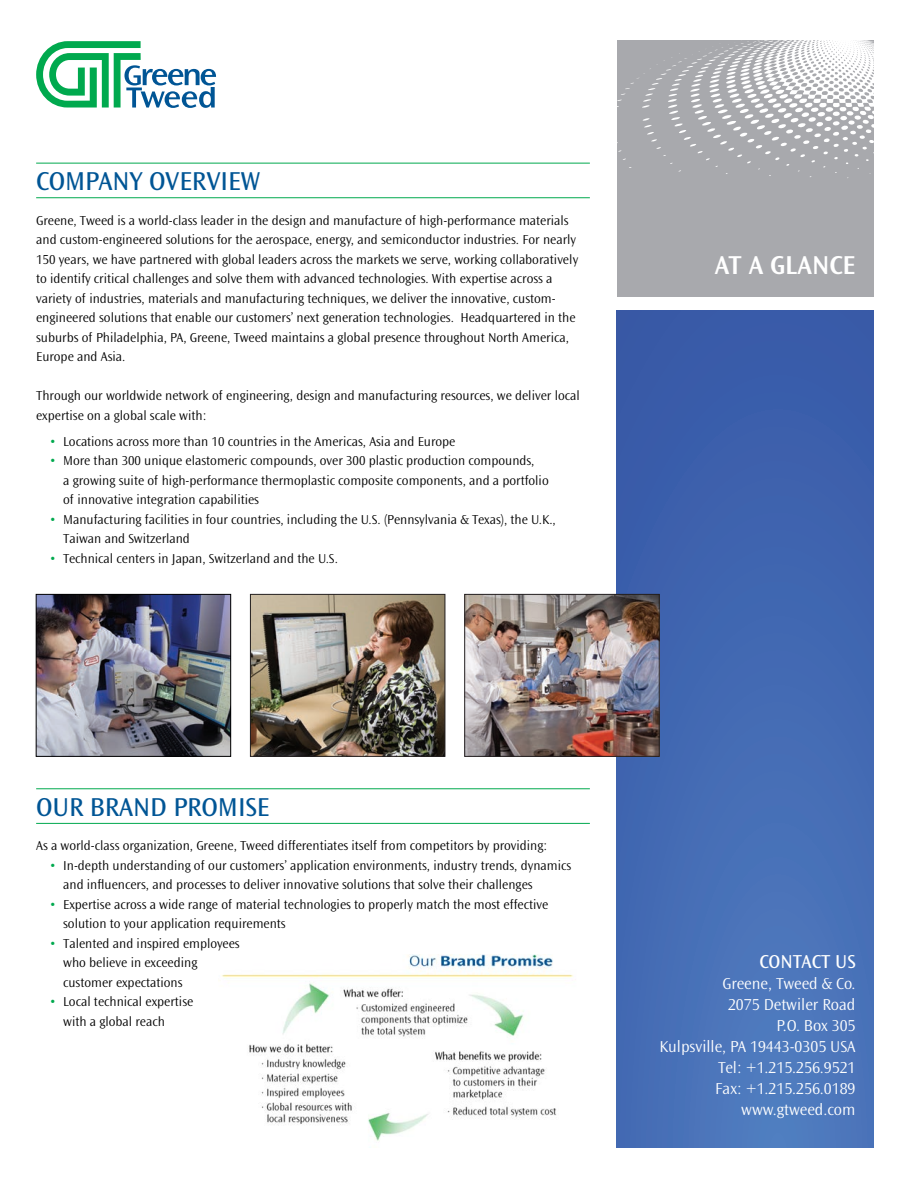
<style>
.page{position:relative;width:914px;height:1188px;background:#fff}
.page>*{position:absolute;margin:0;border:0;box-sizing:border-box;transform-origin:0 0}
.t1{font:27px "Ocean Sans Std";letter-spacing:-.005em;color:#005595}
.t2{font:600 27px "Ocean Sans Std";color:#fff}
.t3{font:19.5px "Ocean Sans Std";color:#fff}
.t4{font:300 16.5px/21px "Ocean Sans Std";color:#fff;text-align:right}
.t5{font:300 13.5px/19.5px "Ocean Sans Std";color:#000001}
.s1{color:#00a94e}
</style>
<div class="page">
<img style="left:221px;top:954px;width:352px;height:187px">
<div style="left:617px;top:310px;width:256px;height:838px;background:linear-gradient(to bottom,#385aa8,#4d78bd)"></div>
<div style="left:617px;top:40px;width:256px;height:257px;background:#a8a9ad"></div>
<svg style="left:617px;top:40px;width:256px;height:138px"></svg>
<img style="left:252px;top:596px;width:191px;height:159px">
<div style="left:250px;top:594px;width:195px;height:163px;border:1px solid #231f20"></div>
<img style="left:466px;top:596px;width:191px;height:159px">
<div style="left:464px;top:594px;width:195px;height:163px;border:1px solid #231f20"></div>
<img style="left:38px;top:596px;width:191px;height:159px">
<div style="left:36px;top:594px;width:195px;height:163px;border:1px solid #000001"></div>
<svg style="left:36px;top:41px;width:180px;height:67px"></svg>
<hr style="left:36px;top:163px;width:554px;height:1px;background:#00a94e">
<hr style="left:36px;top:197px;width:554px;height:1px;background:#00a94e">
<hr style="left:36px;top:788px;width:554px;height:1px;background:#00a94e">
<hr style="left:36px;top:823px;width:554px;height:1px;background:#00a94e">
<h1 class="t1" style="left:36px;top:166px;width:226px">COMPANY OVERVIEW</h1>
<p class="t5" style="left:36px;top:211px;width:543px">Greene, Tweed is a world-class leader in the design and manufacture of high-performance materials and custom-engineered solutions for the aerospace, energy, and semiconductor industries. For nearly 150 years, we have partnered with global leaders across the markets we serve, working collaboratively to identify critical challenges and solve them with advanced technologies. With expertise across a variety of industries, materials and manufacturing techniques, we deliver the innovative, custom&shy;engineered solutions that enable our customers’ next generation technologies. Headquartered in the suburbs of Philadelphia, PA, Greene, Tweed maintains a global presence throughout North America, Europe and Asia.</p>
<p class="t5" style="left:36px;top:386px;width:545px">Through our worldwide network of engineering, design and manufacturing resources, we deliver local expertise on a global scale with:</p>
<p class="t5" style="left:50px;top:432px;width:407px"><span class="s1">•</span> Locations across more than 10 countries in the Americas, Asia and Europe</p>
<p class="t5" style="left:63px;top:451px;width:487px;text-indent:-14px"><span class="s1">•</span> More than 300 unique elastomeric compounds, over 300 plastic production compounds,<br>a growing suite of high-performance thermoplastic composite components, and a portfolio of innovative integration capabilities</p>
<p class="t5" style="left:63px;top:510px;width:494px;text-indent:-14px"><span class="s1">•</span> Manufacturing facilities in four countries, including the U.S. (Pennsylvania &amp; Texas), the U.K.,<br>Taiwan and Switzerland</p>
<p class="t5" style="left:50px;top:549px;width:290px"><span class="s1">•</span> Technical centers in Japan, Switzerland and the U.S.</p>
<h1 class="t2" style="left:715px;top:251px;width:142px">AT A GLANCE</h1>
<h1 class="t1" style="left:36px;top:792px;width:235px">OUR BRAND PROMISE</h1>
<p class="t5" style="left:36px;top:836px;width:512px">As a world-class organization, Greene, Tweed differentiates itself from competitors by providing:</p>
<p class="t5" style="left:63px;top:856px;width:509px;text-indent:-14px"><span class="s1">•</span> In-depth understanding of our customers’ application environments, industry trends, dynamics and influencers, and processes to deliver innovative solutions that solve their challenges</p>
<p class="t5" style="left:63px;top:895px;width:487px;text-indent:-14px"><span class="s1">•</span> Expertise across a wide range of material technologies to properly match the most effective solution to your application requirements</p>
<p class="t5" style="left:63px;top:934px;width:178px;text-indent:-14px"><span class="s1">•</span> Talented and inspired employees who believe in exceeding customer expectations</p>
<p class="t5" style="left:63px;top:992px;width:132px;text-indent:-14px"><span class="s1">•</span> Local technical expertise with a global reach</p>
<h2 class="t3" style="left:759px;top:951px;width:98px">CONTACT US</h2>
<p class="t4" style="left:659px;top:973px;width:197px">Greene, Tweed &amp; Co.<br>2075 Detwiler Road<br>P.O. Box 305<br>Kulpsville, PA 19443-0305 USA<br>Tel: +1.215.256.9521<br>Fax: +1.215.256.0189 www.gtweed.com</p>
</div>
